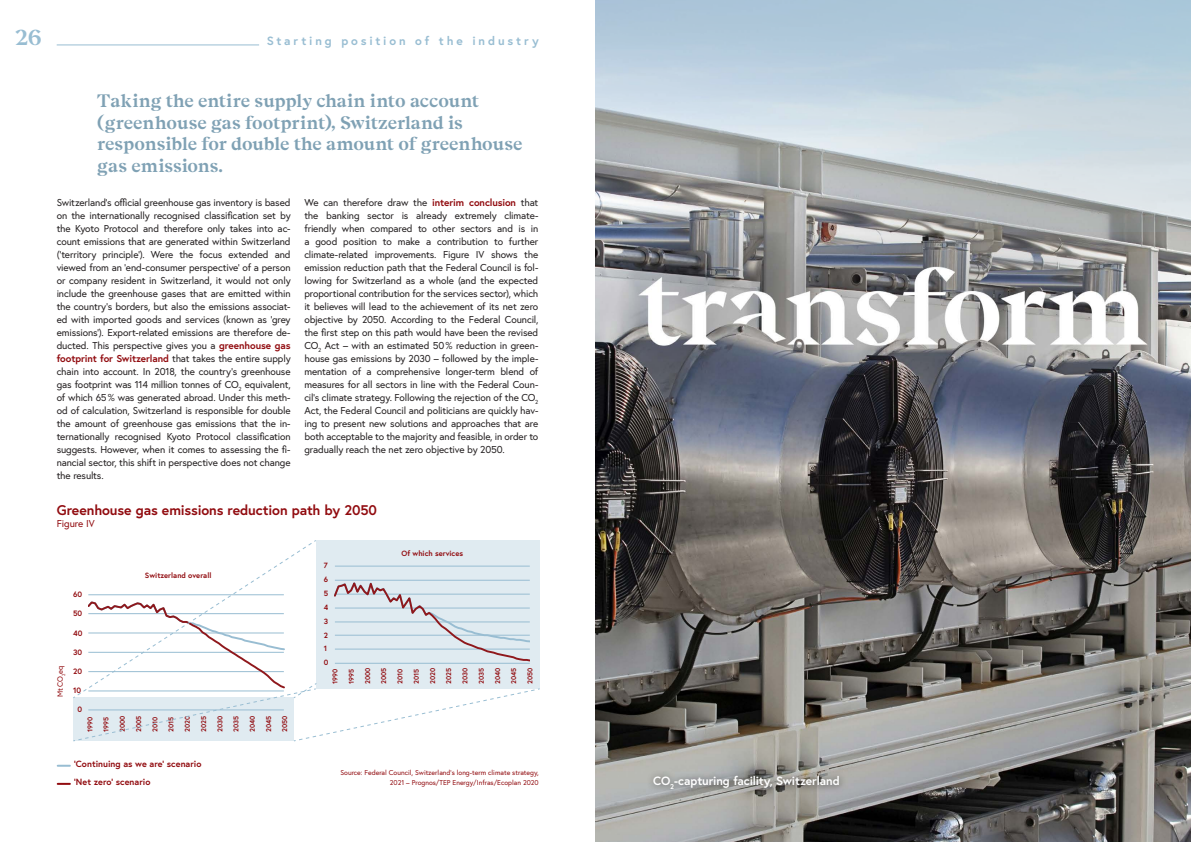
<style>
.page{position:relative;width:1191px;height:842px;background:#fff}
.page>*{position:absolute;margin:0;border:0;box-sizing:border-box;transform-origin:0 0}
.t1{font:600 22px "Beirut Display";color:#98bdd2}
.t2{font:600 18px/21.6px "Beirut Display";letter-spacing:-.005em;color:#7fa1b4}
.t3{font:700 14px "Europa";letter-spacing:-.01em;color:#910b0f}
.t4{font:700 12px "Europa";letter-spacing:-.015em;color:#fff}
.t5{font:700 12px "Europa";letter-spacing:.24em;color:#98bdd2}
.t6{font:10px/13px "Europa";letter-spacing:-.015em;color:#231f20;text-align:justify}
.t7{font:10px "Europa";letter-spacing:-.005em;color:#910b0f}
.t8{font:700 9px/18px "Europa";color:#910b0f}
.t9{font:700 7.8px "Europa";letter-spacing:-.01em;color:#910b0f}
.t10{font:700 7.6px "Europa";color:#910b0f}
.t11{font:7.6px "Europa";color:#910b0f}
.t12{font:7px/10px "Europa";color:#910b0f;text-align:right}
.t13{font:700 6.9px "Europa";letter-spacing:.005em;color:#910b0f}
.s1{font-weight:700;color:#910b0f}
</style>
<div class="page">
<svg style="left:73px;top:540px;width:467px;height:202px"></svg>
<svg style="left:58px;top:783px;width:12px;height:2px"></svg>
<svg style="left:58px;top:765px;width:12px;height:2px"></svg>
<img style="left:595px;top:232px;width:596px;height:610px">
<svg style="left:595px;top:0;width:596px;height:232px;background:#b7c5ce"></svg>
<div style="left:646px;top:769px;width:200px;height:28px;background:#231f20;opacity:.75"></div>
<hr style="left:57px;top:45px;width:202px;height:1px;background:#98bdd2">
<h1 class="t1" style="left:15px;top:24px;width:28px">26</h1>
<p class="t5" style="left:267px;top:33px;width:273px">Starting position of the industry</p>
<h2 class="t2" style="left:97px;top:91px;width:427px">Taking the entire supply chain into account (greenhouse gas footprint), Switzerland is responsible for double the amount of greenhouse gas emissions.</h2>
<p class="t6" style="left:57px;top:195px;width:235px">Switzerland’s official greenhouse gas inventory is based on the internationally recognised classification set by the Kyoto Protocol and therefore only takes into ac&shy;count emissions that are generated within Switzerland (‘territory principle’). Were the focus extended and viewed from an ‘end-consumer perspective’ of a person or company resident in Switzerland, it would not only include the greenhouse gases that are emitted within the country’s borders, but also the emissions associat&shy;ed with imported goods and services (known as ‘grey emissions’). Export-related emissions are therefore de&shy;ducted. This perspective gives you a <span class="s1">greenhouse gas footprint for Switzerland</span> that takes the entire supply chain into account. In 2018, the country’s greenhouse gas footprint was 114 million tonnes of CO<sub>2</sub> equivalent, of which 65% was generated abroad. Under this meth&shy;od of calculation, Switzerland is responsible for double the amount of greenhouse gas emissions that the in&shy;ternationally recognised Kyoto Protocol classification suggests. However, when it comes to assessing the fi&shy;nancial sector, this shift in perspective does not change the results.</p>
<p class="t6" style="left:304px;top:195px;width:235px">We can therefore draw the <span class="s1">interim conclusion</span> that the banking sector is already extremely climate&shy;friendly when compared to other sectors and is in a good position to make a contribution to further climate-related improvements. Figure IV shows the emission reduction path that the Federal Council is fol&shy;lowing for Switzerland as a whole (and the expected proportional contribution for the services sector), which it believes will lead to the achievement of its net zero objective by 2050. According to the Federal Council, the first step on this path would have been the revised CO<sub>2</sub> Act – with an estimated 50% reduction in green&shy;house gas emissions by 2030 – followed by the imple&shy;mentation of a comprehensive longer-term blend of measures for all sectors in line with the Federal Coun&shy;cil’s climate strategy. Following the rejection of the CO<sub>2<br></sub>Act, the Federal Council and politicians are quickly hav&shy;ing to present new solutions and approaches that are both acceptable to the majority and feasible, in order to gradually reach the net zero objective by 2050.</p>
<h3 class="t3" style="left:57px;top:500px;width:322px">Greenhouse gas emissions reduction path by 2050</h3>
<p class="t7" style="left:57px;top:517px;width:40px">Figure IV</p>
<p class="t10" style="left:324px;top:560px;width:6px">7</p>
<p class="t10" style="left:145px;top:570px;width:68px">Switzerland overall</p>
<p class="t10" style="left:324px;top:574px;width:6px">6</p>
<p class="t9" style="left:73px;top:589px;width:10px">60</p>
<p class="t10" style="left:324px;top:588px;width:6px">5</p>
<p class="t9" style="left:73px;top:608px;width:11px">50</p>
<p class="t10" style="left:324px;top:602px;width:6px">4</p>
<p class="t10" style="left:324px;top:616px;width:6px">3</p>
<p class="t9" style="left:73px;top:627px;width:11px">40</p>
<p class="t10" style="left:324px;top:630px;width:6px">2</p>
<p class="t9" style="left:73px;top:647px;width:11px">30</p>
<p class="t10" style="left:324px;top:644px;width:5px">1</p>
<p class="t10" style="left:401px;top:548px;width:63px">Of which services</p>
<p class="t11" style="left:55px;top:697px;width:33px;rotate:-90deg">Mt CO<sub>2</sub>eq</p>
<p class="t9" style="left:73px;top:666px;width:10px">20</p>
<p class="t9" style="left:73px;top:685px;width:10px">10</p>
<p class="t9" style="left:77px;top:704px;width:6px">0</p>
<p class="t13" style="left:85px;top:732px;width:17px;rotate:-90deg">1990</p>
<p class="t13" style="left:101px;top:732px;width:16px;rotate:-90deg">1995</p>
<p class="t13" style="left:118px;top:732px;width:18px;rotate:-90deg">2000</p>
<p class="t13" style="left:134px;top:732px;width:18px;rotate:-90deg">2005</p>
<p class="t13" style="left:150px;top:732px;width:17px;rotate:-90deg">2010</p>
<p class="t13" style="left:166px;top:732px;width:17px;rotate:-90deg">2015</p>
<p class="t13" style="left:183px;top:732px;width:18px;rotate:-90deg">2020</p>
<p class="t13" style="left:199px;top:732px;width:17px;rotate:-90deg">2025</p>
<p class="t13" style="left:215px;top:732px;width:18px;rotate:-90deg">2030</p>
<p class="t13" style="left:231px;top:732px;width:18px;rotate:-90deg">2035</p>
<p class="t13" style="left:248px;top:732px;width:18px;rotate:-90deg">2040</p>
<p class="t13" style="left:264px;top:732px;width:18px;rotate:-90deg">2045</p>
<p class="t13" style="left:280px;top:732px;width:18px;rotate:-90deg">2050</p>
<p class="t8" style="left:74px;top:755px;width:129px">‘Continuing as we are’ scenario ‘Net zero’ scenario</p>
<p class="t10" style="left:324px;top:657px;width:6px">0</p>
<p class="t13" style="left:330px;top:684px;width:17px;rotate:-90deg">1990</p>
<p class="t13" style="left:347px;top:684px;width:16px;rotate:-90deg">1995</p>
<p class="t13" style="left:363px;top:684px;width:18px;rotate:-90deg">2000</p>
<p class="t13" style="left:379px;top:684px;width:18px;rotate:-90deg">2005</p>
<p class="t13" style="left:395px;top:684px;width:17px;rotate:-90deg">2010</p>
<p class="t13" style="left:412px;top:684px;width:17px;rotate:-90deg">2015</p>
<p class="t13" style="left:428px;top:684px;width:18px;rotate:-90deg">2020</p>
<p class="t13" style="left:444px;top:684px;width:17px;rotate:-90deg">2025</p>
<p class="t13" style="left:460px;top:684px;width:18px;rotate:-90deg">2030</p>
<p class="t13" style="left:476px;top:684px;width:18px;rotate:-90deg">2035</p>
<p class="t13" style="left:493px;top:684px;width:18px;rotate:-90deg">2040</p>
<p class="t13" style="left:509px;top:684px;width:18px;rotate:-90deg">2045</p>
<p class="t13" style="left:525px;top:684px;width:18px;rotate:-90deg">2050</p>
<p class="t12" style="left:340px;top:768px;width:200px">Source: Federal Council, Switzerland’s long-term climate strategy,<br>2021 – Prognos/TEP Energy/Infras/Ecoplan 2020</p>
<p class="t4" style="left:653px;top:773px;width:188px">CO<sub>2</sub>-capturing facility, Switzerland</p>
</div>
